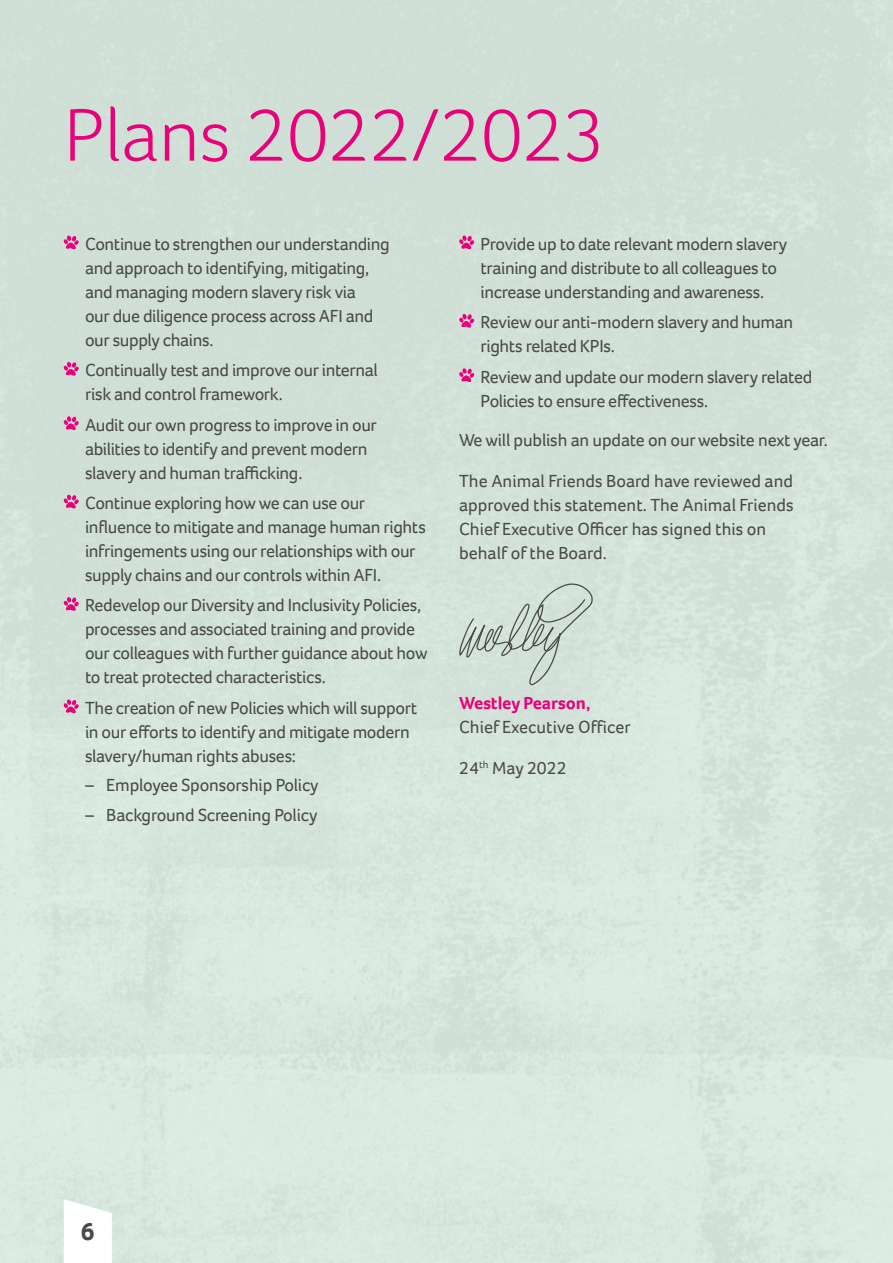
<style>
.page{position:relative;width:893px;height:1263px;background:#fff}
.page>*{position:absolute;margin:0;border:0;box-sizing:border-box;transform-origin:0 0}
.Subheading_2{font:300 76.5px "Foco";color:#ea0079}
.t1{font:700 25.5px "Foco";color:#4a4a49}
.Body_Bullet_List{font:18px/24px "Foco";letter-spacing:-.025em;color:#4a4a49}
.Body_Text{font:18px/24px "Foco";color:#4a4a49}
.Body_Dash_List{font:18px "Foco";letter-spacing:-.01em;color:#4a4a49}
.s1{font-weight:700;color:#ea0079}
</style>
<div class="page">
<svg style="left:64px;top:1199px;width:48px;height:64px"></svg>
<svg style="left:64px;top:236px;width:15px;height:13px"></svg>
<svg style="left:64px;top:362px;width:15px;height:14px"></svg>
<svg style="left:64px;top:416px;width:15px;height:14px"></svg>
<svg style="left:64px;top:495px;width:15px;height:13px"></svg>
<svg style="left:64px;top:597px;width:15px;height:14px"></svg>
<svg style="left:64px;top:699px;width:15px;height:14px"></svg>
<svg style="left:459px;top:236px;width:15px;height:13px"></svg>
<svg style="left:459px;top:314px;width:15px;height:14px"></svg>
<svg style="left:459px;top:368px;width:15px;height:14px"></svg>
<svg style="left:459px;top:583px;width:134px;height:102px;background:#c7d5cd"></svg>
<h4 class="Subheading_2" style="left:64px;top:84px;width:543px">Plans 2022/2023</h4>
<p class="Body_Bullet_List" style="left:85px;top:232px;width:306px">Continue to strengthen our understanding and approach to identifying, mitigating, and managing modern slavery risk via<br>our due diligence process across AFI and our supply chains.</p>
<p class="Body_Bullet_List" style="left:85px;top:358px;width:294px">Continually test and improve our internal risk and control framework.</p>
<p class="Body_Bullet_List" style="left:85px;top:412px;width:293px">Audit our own progress to improve in our abilities to identify and prevent modern slavery and human trafficking.</p>
<p class="Body_Bullet_List" style="left:85px;top:491px;width:342px">Continue exploring how we can use our influence to mitigate and manage human rights infringements using our relationships with our supply chains and our controls within AFI.</p>
<p class="Body_Bullet_List" style="left:85px;top:593px;width:344px">Redevelop our Diversity and Inclusivity Policies, processes and associated training and provide our colleagues with further guidance about how to treat protected characteristics.</p>
<p class="Body_Bullet_List" style="left:85px;top:696px;width:334px">The creation of new Policies which will support in our efforts to identify and mitigate modern slavery/human rights abuses:</p>
<p class="Body_Dash_List" style="left:85px;top:773px;width:235px">– Employee Sponsorship Policy</p>
<p class="Body_Dash_List" style="left:85px;top:803px;width:234px">– Background Screening Policy</p>
<p class="Body_Bullet_List" style="left:480px;top:232px;width:308px">Provide up to date relevant modern slavery training and distribute to all colleagues to increase understanding and awareness.</p>
<p class="Body_Bullet_List" style="left:480px;top:310px;width:314px">Review our anti-modern slavery and human rights related KPIs.</p>
<p class="Body_Bullet_List" style="left:480px;top:364px;width:333px">Review and update our modern slavery related<br>Policies to ensure effectiveness.</p>
<p class="Body_Text" style="left:459px;top:428px;width:370px">We will publish an update on ourwebsite next year.</p>
<p class="Body_Text" style="left:459px;top:469px;width:336px">The Animal Friends Board have reviewed and approved this statement. The Animal Friends Chief Executive Officer has signed this on behalf of the Board.</p>
<p class="Body_Text" style="left:459px;top:691px;width:173px"><span class="s1">Westley Pearson,<br></span>Chief Executive Officer</p>
<p class="Body_Text" style="left:459px;top:756px;width:109px">24<sup>th</sup> May 2022</p>
<h2 class="t1" style="left:81px;top:1215px;width:15px">6</h2>
</div>
